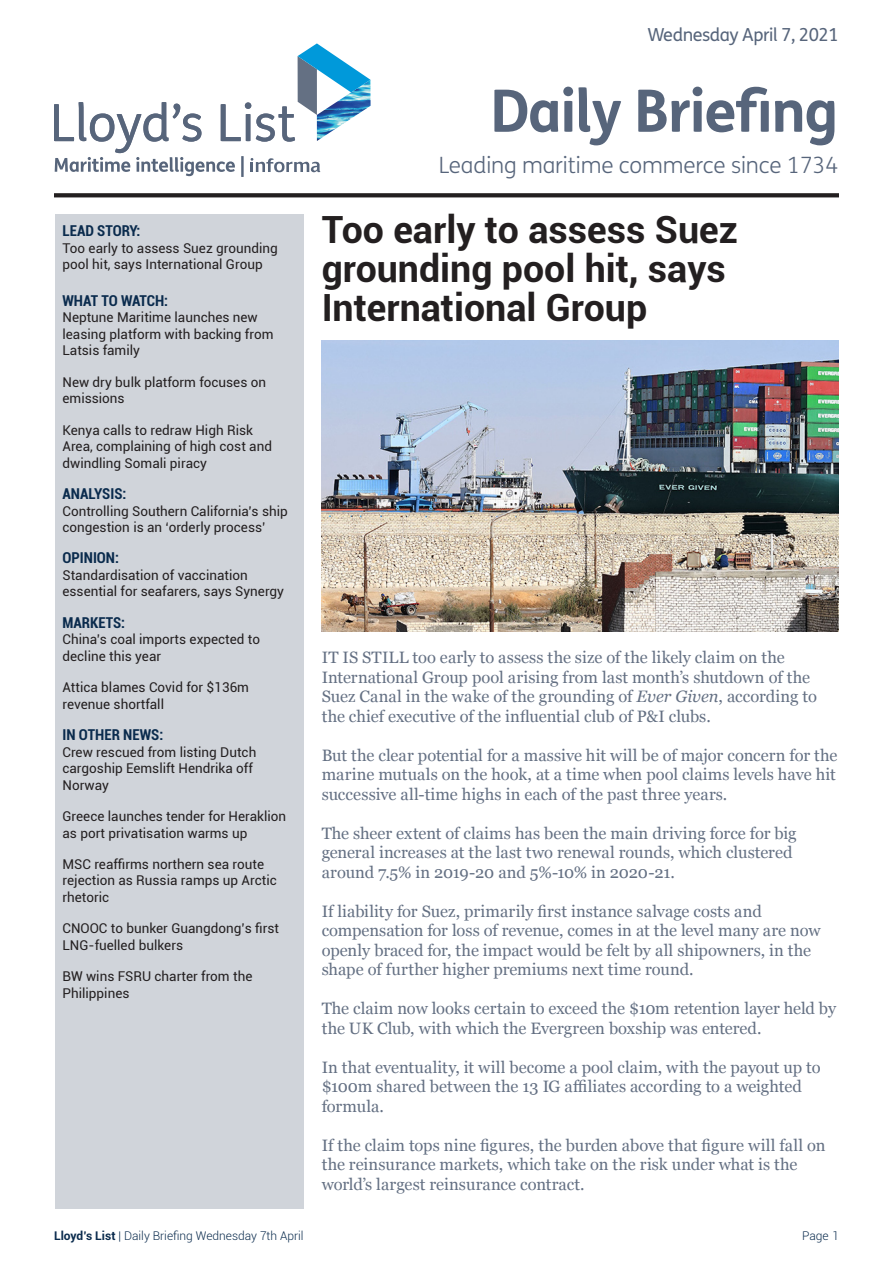
<style>
.page{position:relative;width:893px;height:1263px;background:#fff}
.page>*{position:absolute;margin:0;border:0;box-sizing:border-box;transform-origin:0 0}
.t1{font:700 58.5px "FS Me";letter-spacing:-.025em;color:#57657b}
.Headline_1{font:700 37.5px/39px "Roboto";color:#231f20}
.t2{font:300 22.5px "FS Me";letter-spacing:-.005em;color:#57657b}
.t3{font:18px "FS Me";letter-spacing:-.025em;color:#57657b}
.Body_Copy_First_page{font:16.5px/19.5px "Georgia";color:#647083}
.Contents_header{font:700 condensed 15px "Roboto";color:#0a2b4d}
.Contents_body{font:13.5px/16.5px "Roboto";color:#231f20}
.t4{font:300 12px "Roboto";color:#0a2b4d}
.s1{font-style:italic}
.s2{font-weight:700}
</style>
<div class="page">
<svg style="left:54px;top:43px;width:316px;height:134px"></svg>
<svg style="left:54px;top:193px;width:785px;height:4px;background:#2d292a"></svg>
<img style="left:322px;top:341px;width:517px;height:290px">
<div style="left:55px;top:215px;width:249px;height:994px;background:#d0d4da"></div>
<p class="t3" style="left:647px;top:22px;width:193px">Wednesday April 7, 2021</p>
<p class="Contents_header" style="left:63px;top:221px;width:79px">LEAD STORY:</p>
<p class="Contents_body" style="left:63px;top:239px;width:217px">Too early to assess Suez grounding pool hit, says International Group</p>
<p class="Contents_header" style="left:63px;top:290px;width:107px">WHAT TO WATCH:</p>
<p class="Contents_body" style="left:63px;top:309px;width:212px">Neptune Maritime launches new leasing platform with backing from<br>Latsis family</p>
<p class="Contents_body" style="left:63px;top:373px;width:205px">New dry bulk platform focuses on emissions</p>
<p class="Contents_body" style="left:63px;top:421px;width:211px">Kenya calls to redraw High Risk<br>Area, complaining of high cost and dwindling Somali piracy</p>
<p class="Contents_header" style="left:63px;top:483px;width:65px">ANALYSIS:</p>
<p class="Contents_body" style="left:63px;top:502px;width:227px">Controlling Southern California’s ship congestion is an ‘orderly process’</p>
<p class="Contents_header" style="left:63px;top:548px;width:58px">OPINION:</p>
<p class="Contents_body" style="left:63px;top:566px;width:223px">Standardisation of vaccination essential for seafarers, says Synergy</p>
<p class="Contents_header" style="left:63px;top:612px;width:64px">MARKETS:</p>
<p class="Contents_body" style="left:63px;top:631px;width:199px">China’s coal imports expected to decline this year</p>
<p class="Contents_body" style="left:63px;top:679px;width:188px">Attica blames Covid for $136m revenue shortfall</p>
<p class="Contents_header" style="left:63px;top:724px;width:102px">IN OTHER NEWS:</p>
<p class="Contents_body" style="left:63px;top:743px;width:195px">Crew rescued from listing Dutch cargoship Eemslift Hendrika off<br>Norway</p>
<p class="Contents_body" style="left:63px;top:807px;width:225px">Greece launches tender for Heraklion as port privatisation warms up</p>
<p class="Contents_body" style="left:63px;top:855px;width:216px">MSC reaffirms northern sea route rejection as Russia ramps up Arctic rhetoric</p>
<p class="Contents_body" style="left:63px;top:920px;width:218px">CNOOC to bunker Guangdong’s first<br>LNG-fuelled bulkers</p>
<p class="Contents_body" style="left:63px;top:968px;width:191px">BW wins FSRU charter from the<br>Philippines</p>
<p class="t1" style="left:490px;top:66px;width:350px">Daily Briefing</p>
<p class="t2" style="left:439px;top:150px;width:401px">Leading maritime commerce since 1734</p>
<p class="Headline_1" style="left:322px;top:209px;width:418px">Too early to assess Suez grounding pool hit, says<br>International Group</p>
<p class="Body_Copy_First_page" style="left:322px;top:647px;width:497px">IT IS STILL too early to assess the size of the likely claim on the International Group pool arising from last month’s shutdown of the Suez Canal in the wake of the grounding of <span class="s1">Ever Given</span>, according to the chief executive of the influential club of P&amp;I clubs.</p>
<p class="Body_Copy_First_page" style="left:322px;top:745px;width:517px;text-align:justify">But the clear potential for a massive hit will be of major concern for the marine mutuals on the hook, at a time when pool claims levels have hit successive all-time highs in each of the past three years.</p>
<p class="Body_Copy_First_page" style="left:322px;top:823px;width:476px">The sheer extent of claims has been the main driving force for big general increases at the last two renewal rounds, which clustered around 7.5% in 2019-20 and 5%-10% in 2020-21.</p>
<p class="Body_Copy_First_page" style="left:322px;top:901px;width:500px">If liability for Suez, primarily first instance salvage costs and compensation for loss of revenue, comes in at the level many are now openly braced for, the impact would be felt by all shipowners, in the shape of further higher premiums next time round.</p>
<p class="Body_Copy_First_page" style="left:322px;top:998px;width:516px">The claim now looks certain to exceed the $10m retention layer held by the UK Club, with which the Evergreen boxship was entered.</p>
<p class="Body_Copy_First_page" style="left:322px;top:1057px;width:500px">In that eventuality, it will become a pool claim, with the payout up to $100m shared between the 13 IG affiliates according to a weighted formula.</p>
<p class="Body_Copy_First_page" style="left:322px;top:1135px;width:505px">If the claim tops nine figures, the burden above that figure will fall on the reinsurance markets, which take on the risk under what is the world’s largest reinsurance contract.</p>
<p class="t4" style="left:54px;top:1228px;width:251px"><span class="s2">Lloyd’s List</span> | Daily Briefing Wednesday 7th April</p>
<p class="t4" style="left:802px;top:1228px;width:38px">Page 1</p>
</div>
